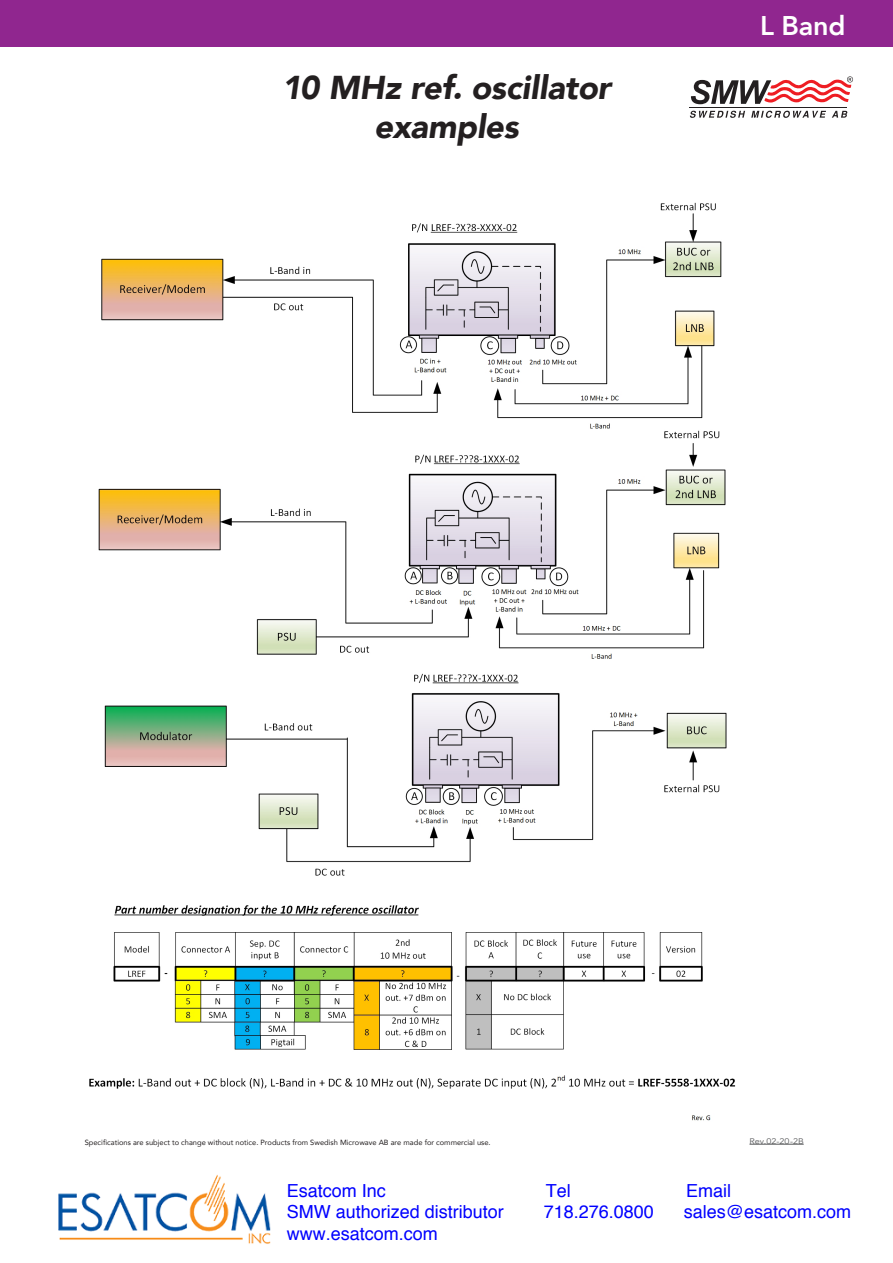
<style>
.page{position:relative;width:893px;height:1263px;background:#fff}
.page>*{position:absolute;margin:0;border:0;box-sizing:border-box;transform-origin:0 0}
.Rubrik{font:italic 900 33px/39px "Avenir";letter-spacing:-.01em;color:#231f20;text-align:center}
.t1{font:800 27px "Avenir";color:#fff}
.t2{font:18px "Helvetica";color:#00f}
.t3{font:8.1px "Avenir";letter-spacing:.005em;color:#57585a;scale:1.11 1}
.t4{font:7.5px "Avenir";color:#231f20}
</style>
<div class="page">
<div style="left:0;top:0;width:893px;height:47px;background:#90268f"></div>
<hr style="left:690px;top:107px;width:157px;height:1px;background:#231f20">
<svg style="left:690px;top:111px;width:55px;height:7px"></svg>
<svg style="left:751px;top:111px;width:75px;height:7px"></svg>
<svg style="left:832px;top:111px;width:16px;height:7px"></svg>
<svg style="left:691px;top:76px;width:162px;height:28px"></svg>
<hr style="left:749px;top:1144px;width:55px;height:1px;background:#57585a">
<img style="left:89px;top:202px;width:647px;height:919px">
<img style="left:58px;top:1174px;width:213px;height:70px">
<p class="Rubrik" style="left:282px;top:68px;width:331px">10 MHz ref. oscillator examples</p>
<h2 class="t1" style="left:760px;top:4px;width:87px">L Band</h2>
<p class="t4" style="left:85px;top:1136px;width:407px">Specifications are subject to change without notice. Products from Swedish Microwave AB are made for commercial use.</p>
<p class="t3" style="left:749px;top:1136px;width:50px">Rev.02-20-2B</p>
<h3 class="t2" style="left:287px;top:1176px;width:101px">Esatcom Inc</h3>
<h3 class="t2" style="left:546px;top:1176px;width:27px">Tel</h3>
<h3 class="t2" style="left:686px;top:1176px;width:46px">Email</h3>
<h3 class="t2" style="left:287px;top:1198px;width:219px">SMW authorized distributor</h3>
<h3 class="t2" style="left:544px;top:1198px;width:112px">718.276.0800</h3>
<h3 class="t2" style="left:684px;top:1198px;width:169px">sales@esatcom.com</h3>
<h3 class="t2" style="left:287px;top:1219px;width:153px">www.esatcom.com</h3>
</div>
